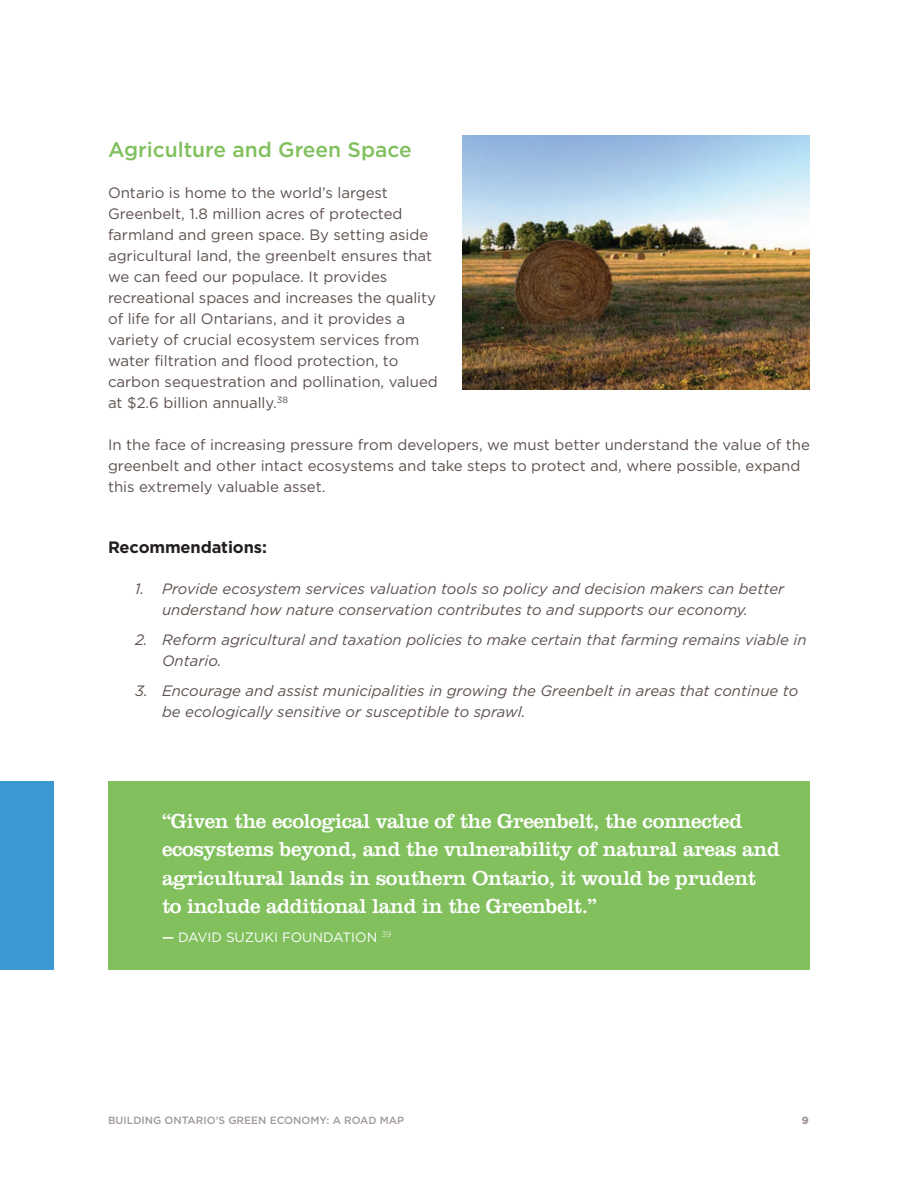
<style>
.page{position:relative;width:918px;height:1188px;background:#fff}
.page>*{position:absolute;margin:0;border:0;box-sizing:border-box;transform-origin:0 0}
.t1{font:21px/28.5px "Clarendon";letter-spacing:-.02em;color:#fff}
.t2{font:500 21px "Gotham";color:#81c05d}
.t3{font:700 16.5px "Gotham";letter-spacing:-.01em;color:#231f20}
.t4{font:15px/21px "Gotham";color:#5d514e}
.t5{font:italic 15px/21px "Gotham";color:#5d514e}
.t6{font:13.5px "Gotham";color:#fff}
.t7{font:500 10.5px "Gotham";color:#a29997}
.t8{font:900 10.5px "Gotham";color:#a29997}
.s1{font-weight:500}
</style>
<div class="page">
<div style="left:108px;top:781px;width:702px;height:189px;background:#81c05d"></div>
<div style="left:0;top:781px;width:54px;height:189px;background:#3b98d3"></div>
<img style="left:463px;top:135px;width:347px;height:255px">
<h1 class="t2" style="left:108px;top:137px;width:305px">Agriculture and Green Space</h1>
<p class="t4" style="left:108px;top:182px;width:331px">Ontario is home to the world’s largest Greenbelt, 1.8 million acres of protected farmland and green space. By setting aside agricultural land, the greenbelt ensures that we can feed our populace. It provides recreational spaces and increases the quality of life for all Ontarians, and it provides a variety of crucial ecosystem services from water filtration and flood protection, to carbon sequestration and pollination, valued at $2.6 billion annually.<sup>38</sup></p>
<p class="t4" style="left:108px;top:434px;width:703px">In the face of increasing pressure from developers, we must better understand the value of the greenbelt and other intact ecosystems and take steps to protect and, where possible, expand this extremely valuable asset.</p>
<p class="t3" style="left:108px;top:537px;width:160px">Recommendations:</p>
<p class="t5" style="left:162px;top:578px;width:624px;text-indent:-27px">1. Provide ecosystem services valuation tools so policy and decision makers can better understand how nature conservation contributes to and supports our economy.</p>
<p class="t5" style="left:162px;top:629px;width:646px;text-indent:-27px">2. Reform agricultural and taxation policies to make certain that farming remains viable in<br>Ontario.</p>
<p class="t5" style="left:162px;top:681px;width:638px;text-indent:-27px">3. Encourage and assist municipalities in growing the Greenbelt in areas that continue to be ecologically sensitive or susceptible to sprawl.</p>
<h1 class="t1" style="left:162px;top:809px;width:619px">“Given the ecological value of the Greenbelt, the connected ecosystems beyond, and the vulnerability of natural areas and agricultural lands in southern Ontario, it would be prudent to include additional land in the Greenbelt.”</h1>
<p class="t6" style="left:162px;top:929px;width:231px"><span class="s1">—</span> DAVID SUZUKI FOUNDATION <sup>39</sup></p>
<p class="t7" style="left:108px;top:1114px;width:298px">BUILDING ONTARIO’S GREEN ECONOMY: A ROAD MAP</p>
<p class="t8" style="left:802px;top:1114px;width:8px">9</p>
</div>
